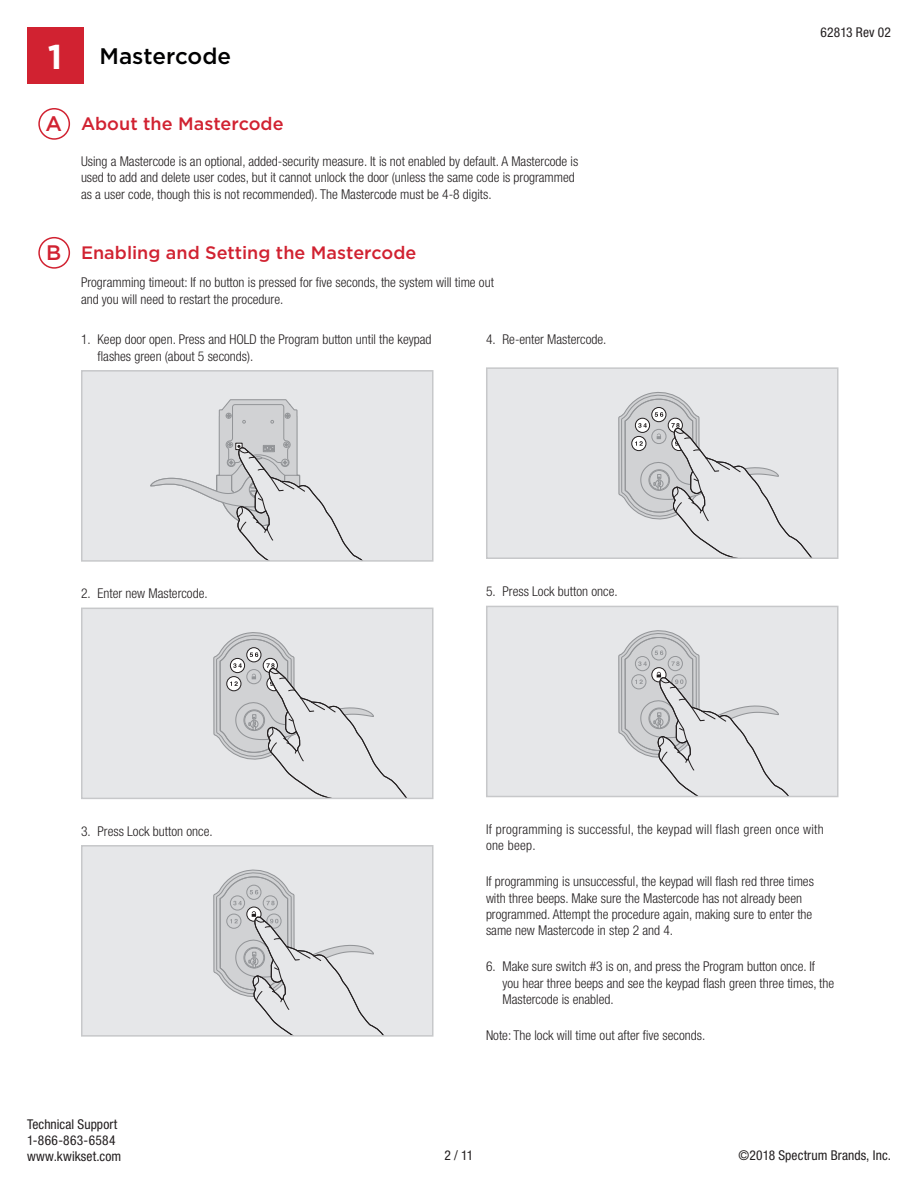
<style>
.page{position:relative;width:918px;height:1188px;background:#fff}
.page>*{position:absolute;margin:0;border:0;box-sizing:border-box;transform-origin:0 0}
.t1{font:700 34.5px "Gotham";color:#fff}
.Section_head{font:500 22.5px "Gotham";color:#000001}
.t2{font:500 21px "Gotham";color:#d12231}
.heading_2{font:500 18px "Gotham";color:#d12231}
.body_copy{font:300 condensed 13.5px/16.2px "Helvetica Neue LT Std";color:#231f20}
.t3{font:condensed 13.5px/16.2px "Helvetica Neue LT Std";letter-spacing:.01em;color:#231f20}
.body_copy-2{font:300 condensed 13.5px/16.2px "Helvetica Neue LT Std";letter-spacing:.02em;color:#231f20}
</style>
<div class="page">
<div style="left:82px;top:371px;width:351px;height:190px;background:#e6e7e9"></div>
<svg style="left:150px;top:399px;width:211px;height:160px"></svg>
<div style="left:81px;top:370px;width:353px;height:192px;border:2px solid #c7c8ca"></div>
<div style="left:82px;top:608px;width:351px;height:190px;background:#e6e7e9"></div>
<svg style="left:213px;top:632px;width:193px;height:164px"></svg>
<div style="left:81px;top:608px;width:353px;height:191px;border:2px solid #c7c8ca"></div>
<div style="left:82px;top:846px;width:351px;height:190px;background:#e6e7e9"></div>
<svg style="left:213px;top:869px;width:170px;height:165px"></svg>
<div style="left:81px;top:845px;width:353px;height:192px;border:2px solid #c7c8ca"></div>
<div style="left:487px;top:368px;width:351px;height:190px;background:#e6e7e9"></div>
<svg style="left:618px;top:392px;width:193px;height:164px"></svg>
<div style="left:486px;top:367px;width:352px;height:192px;border:2px solid #c7c8ca"></div>
<div style="left:487px;top:606px;width:351px;height:191px;background:#e6e7e9"></div>
<svg style="left:618px;top:630px;width:170px;height:164px"></svg>
<div style="left:486px;top:606px;width:352px;height:191px;border:2px solid #c7c8ca"></div>
<div style="left:27px;top:27px;width:56px;height:57px;background:#d12231"></div>
<div style="left:38px;top:108px;width:32px;height:32px;border:2px solid #d12231;border-radius:50%"></div>
<div style="left:38px;top:237px;width:32px;height:32px;border:2px solid #d12231;border-radius:50%"></div>
<p class="t3" style="left:821px;top:24px;width:72px">62813 Rev 02</p>
<p class="t1" style="left:48px;top:34px;width:16px">1</p>
<p class="Section_head" style="left:99px;top:42px;width:133px">Mastercode</p>
<p class="t2" style="left:45px;top:110px;width:18px">A</p>
<p class="heading_2" style="left:81px;top:112px;width:204px">About the Mastercode</p>
<p class="body_copy" style="left:81px;top:153px;width:499px">Using a Mastercode is an optional, added-security measure. It is not enabled by default. A Mastercode is used to add and delete user codes, but it cannot unlock the door (unless the same code is programmed as a user code, though this is not recommended). The Mastercode must be 4-8 digits.</p>
<p class="t2" style="left:46px;top:239px;width:17px">B</p>
<p class="heading_2" style="left:81px;top:241px;width:337px">Enabling and Setting the Mastercode</p>
<p class="body_copy" style="left:81px;top:274px;width:414px">Programming timeout: If no button is pressed for five seconds, the system will time out and you will need to restart the procedure.</p>
<p class="body_copy" style="left:98px;top:331px;width:336px;text-indent:-16px">1. Keep door open. Press and HOLD the Program button until the keypad flashes green (about 5 seconds).</p>
<p class="body_copy" style="left:486px;top:331px;width:122px">4. Re-enter Mastercode.</p>
<p class="body_copy" style="left:81px;top:585px;width:128px">2. Enter new Mastercode.</p>
<p class="body_copy" style="left:486px;top:583px;width:133px">5. Press Lock button once.</p>
<p class="body_copy" style="left:81px;top:823px;width:133px">3. Press Lock button once.</p>
<p class="body_copy-2" style="left:486px;top:821px;width:339px">If programming is successful, the keypad will flash green once with one beep.</p>
<p class="body_copy" style="left:486px;top:873px;width:329px">If programming is unsuccessful, the keypad will flash red three times with three beeps. Make sure the Mastercode has not already been programmed. Attempt the procedure again, making sure to enter the same new Mastercode in step 2 and 4.</p>
<p class="body_copy" style="left:502px;top:958px;width:333px;text-indent:-16px">6. Make sure switch #3 is on, and press the Program button once. If you hear three beeps and see the keypad flash green three times, the<br>Mastercode is enabled.</p>
<p class="body_copy" style="left:486px;top:1027px;width:221px">Note: The lock will time out after five seconds.</p>
<p class="t3" style="left:27px;top:1116px;width:96px">Technical Support<br>1-866-863-6584 www.kwikset.com</p>
<p class="t3" style="left:445px;top:1147px;width:30px">2 / 11</p>
<p class="t3" style="left:738px;top:1147px;width:154px">©2018 Spectrum Brands, Inc.</p>
</div>
